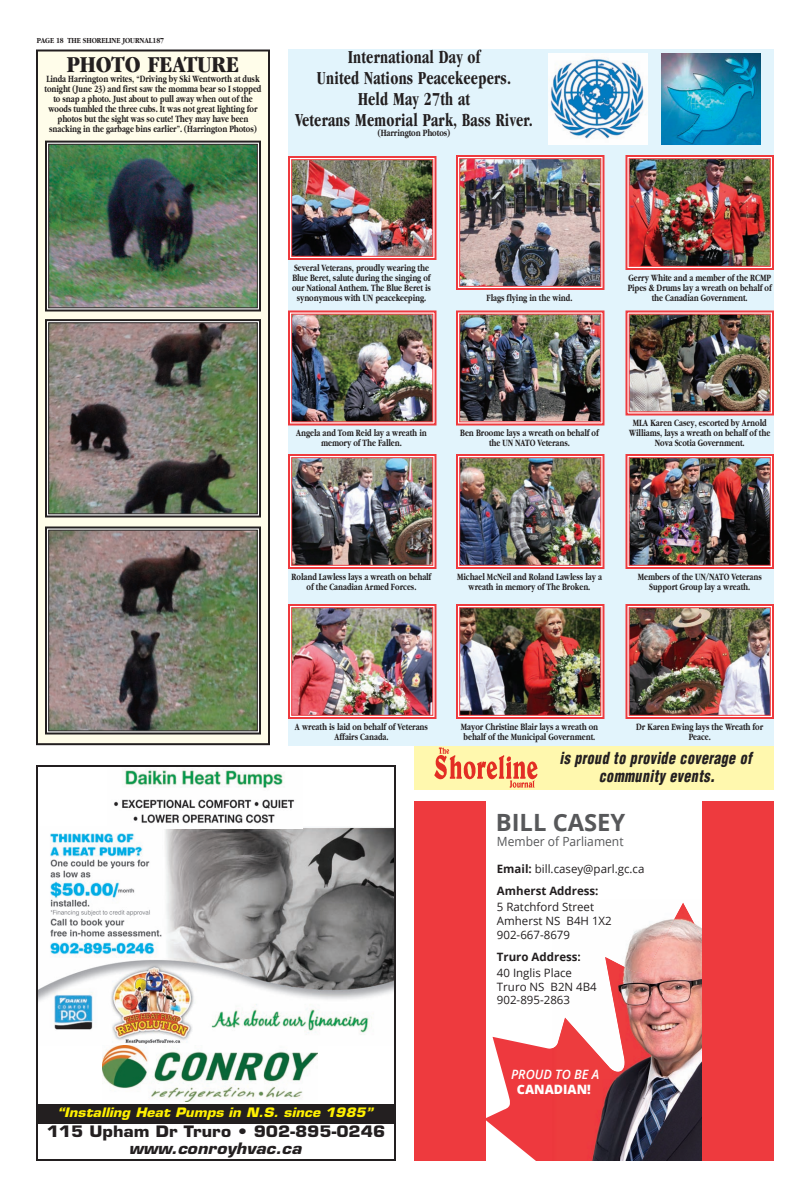
<style>
.page{position:relative;width:810px;height:1197px;background:#fff}
.page>*{position:absolute;margin:0;border:0;box-sizing:border-box;transform-origin:0 0}
.t1{font:700 23.8px "Open Sans";color:#57585a}
.t2{font:700 condensed 23.6px "Garamond";color:#231f20;scale:1.11 1}
.t3{font:700 condensed 19px/21px "Garamond";letter-spacing:.015em;color:#231f20;text-align:center;scale:.85 1}
.t4{font:italic 900 condensed 16.3px/17.4px "Helvetica";color:#231f20;text-align:center;scale:.86 1}
.t5{font:700 15.4px "Eurostile";color:#231f20;scale:1.11 1}
.t6{font:italic 700 15.4px "Eurostile";color:#231f20;scale:1.11 1}
.t7{font:italic 600 12.9px "Open Sans";color:#fff}
.t8{font:800 12.9px "Open Sans";color:#fff}
.t9{font:italic 700 12.7px "Eurostile";color:#fff101;scale:1.11 1}
.t10{font:12.7px "Open Sans";color:#57585a;scale:.95 1}
.t11{font:11.5px/13.8px "Open Sans";color:#231f20}
.t12{font:700 11.5px "Open Sans";color:#231f20}
.t13{font:700 10px/10px "Garamond";color:#231f20;text-align:center;scale:.75 1}
.t14{font:700 8px "Garamond";color:#231f20;scale:.85 1}
.s1{font-weight:700}
</style>
<div class="page">
<div style="left:414px;top:745px;width:360px;height:44px;background:#fff8ae"></div>
<div style="left:288px;top:50px;width:486px;height:696px;background:#e2f4fc"></div>
<img style="left:548px;top:54px;width:100px;height:90px">
<img style="left:662px;top:54px;width:99px;height:90px">
<div style="left:414px;top:801px;width:360px;height:360px;background:#ee3a3e"></div>
<img style="left:435px;top:747px;width:102px;height:41px">
<img style="left:39px;top:827px;width:354px;height:217px">
<img style="left:108px;top:768px;width:195px;height:61px">
<img style="left:103px;top:1046px;width:214px;height:56px">
<div style="left:36px;top:1104px;width:360px;height:19px;background:#231f20"></div>
<div style="left:36px;top:765px;width:360px;height:396px;border:2px solid #231f20"></div>
<div style="left:37px;top:50px;width:232px;height:694px;background:#fffdea"></div>
<div style="left:36px;top:50px;width:234px;height:695px;border:2px solid #231f20"></div>
<img style="left:50px;top:146px;width:206px;height:160px">
<div style="left:45px;top:141px;width:216px;height:171px;border:2px solid #231f20"></div>
<div style="left:48px;top:144px;width:210px;height:164px;border:1px solid #231f20"></div>
<img style="left:50px;top:324px;width:206px;height:188px">
<div style="left:45px;top:319px;width:216px;height:199px;border:2px solid #231f20"></div>
<div style="left:48px;top:322px;width:210px;height:192px;border:1px solid #231f20"></div>
<img style="left:50px;top:532px;width:206px;height:197px">
<div style="left:45px;top:526px;width:216px;height:209px;border:2px solid #231f20"></div>
<div style="left:48px;top:530px;width:210px;height:201px;border:1px solid #231f20"></div>
<div style="left:486px;top:801px;width:216px;height:360px;background:#fff"></div>
<svg style="left:486px;top:1036px;width:66px;height:125px;fill:#ee393e"></svg>
<img style="left:552px;top:903px;width:150px;height:258px">
<img style="left:552px;top:952px;width:28px;height:9px">
<img style="left:552px;top:968px;width:19px;height:11px">
<img style="left:552px;top:982px;width:45px;height:9px">
<img style="left:552px;top:996px;width:17px;height:8px">
<img style="left:552px;top:903px;width:42px;height:8px">
<img style="left:552px;top:916px;width:59px;height:9px">
<img style="left:552px;top:931px;width:17px;height:8px">
<img style="left:293px;top:161px;width:138px;height:94px">
<div style="left:288px;top:156px;width:148px;height:104px;border:2px solid #ee3a3e"></div>
<div style="left:291px;top:159px;width:142px;height:98px;border:1px solid #ee3a3e"></div>
<img style="left:461px;top:160px;width:138px;height:125px">
<div style="left:456px;top:155px;width:148px;height:135px;border:2px solid #ee3a3e"></div>
<div style="left:459px;top:158px;width:142px;height:129px;border:1px solid #ee3a3e"></div>
<img style="left:631px;top:160px;width:138px;height:105px">
<div style="left:626px;top:155px;width:148px;height:115px;border:2px solid #ee3a3e"></div>
<div style="left:629px;top:158px;width:142px;height:109px;border:1px solid #ee3a3e"></div>
<img style="left:293px;top:316px;width:138px;height:104px">
<div style="left:288px;top:310px;width:148px;height:116px;border:2px solid #ee3a3e"></div>
<div style="left:291px;top:314px;width:142px;height:108px;border:1px solid #ee3a3e"></div>
<img style="left:461px;top:316px;width:138px;height:104px">
<div style="left:456px;top:310px;width:148px;height:116px;border:2px solid #ee3a3e"></div>
<div style="left:459px;top:314px;width:142px;height:108px;border:1px solid #ee3a3e"></div>
<img style="left:631px;top:316px;width:138px;height:94px">
<div style="left:626px;top:310px;width:148px;height:106px;border:2px solid #ee3a3e"></div>
<div style="left:629px;top:314px;width:142px;height:98px;border:1px solid #ee3a3e"></div>
<img style="left:293px;top:459px;width:138px;height:105px">
<div style="left:288px;top:454px;width:148px;height:115px;border:2px solid #ee3a3e"></div>
<div style="left:291px;top:457px;width:142px;height:109px;border:1px solid #ee3a3e"></div>
<img style="left:461px;top:459px;width:138px;height:105px">
<div style="left:456px;top:454px;width:148px;height:115px;border:2px solid #ee3a3e"></div>
<div style="left:459px;top:457px;width:142px;height:109px;border:1px solid #ee3a3e"></div>
<img style="left:631px;top:459px;width:138px;height:105px">
<div style="left:626px;top:454px;width:148px;height:115px;border:2px solid #ee3a3e"></div>
<div style="left:629px;top:457px;width:142px;height:109px;border:1px solid #ee3a3e"></div>
<img style="left:293px;top:609px;width:138px;height:105px">
<div style="left:288px;top:604px;width:148px;height:115px;border:2px solid #ee3a3e"></div>
<div style="left:291px;top:607px;width:142px;height:109px;border:1px solid #ee3a3e"></div>
<img style="left:461px;top:609px;width:138px;height:105px">
<div style="left:456px;top:604px;width:148px;height:115px;border:2px solid #ee3a3e"></div>
<div style="left:459px;top:607px;width:142px;height:109px;border:1px solid #ee3a3e"></div>
<img style="left:631px;top:609px;width:138px;height:105px">
<div style="left:626px;top:604px;width:148px;height:115px;border:2px solid #ee3a3e"></div>
<div style="left:629px;top:607px;width:142px;height:109px;border:1px solid #ee3a3e"></div>
<p class="t14" style="left:37px;top:37px;width:151px">PAGE 18 THE SHORELINE JOURNAL187</p>
<h2 class="t2" style="left:67px;top:55px;width:157px">PHOTO FEATURE</h2>
<p class="t13" style="left:45px;top:75px;width:291px">Linda Harrington writes, “Driving by Ski Wentworth at dusk tonight (June 23) and first saw the momma bear so I stopped to snap a photo. Just about to pull away when out of the woods tumbled the three cubs. It was not great lighting for photos but the sight was so cute! They may have been snacking in the garbage bins earlier”. (Harrington Photos)</p>
<h3 class="t3" style="left:295px;top:48px;width:281px">International Day of<br>United Nations Peacekeepers.<br>Held May 27th at<br>Veterans Memorial Park, Bass River.</h3>
<p class="t13" style="left:378px;top:129px;width:98px">(Harrington Photos)</p>
<p class="t13" style="left:292px;top:263px;width:187px">Several Veterans, proudly wearing the Blue Beret, salute during the singing of our National Anthem. The Blue Beret is synonymous with UN peacekeeping.</p>
<p class="t13" style="left:487px;top:293px;width:116px">Flags flying in the wind.</p>
<p class="t13" style="left:628px;top:273px;width:194px">Gerry White and a member of the RCMP<br>Pipes &amp; Drums lay a wreath on behalf of the Canadian Government.</p>
<p class="t13" style="left:296px;top:429px;width:175px">Angela and Tom Reid lay a wreath in memory of The Fallen.</p>
<p class="t13" style="left:460px;top:429px;width:186px">Ben Broome lays a wreath on behalf of the UN NATO Veterans.</p>
<p class="t13" style="left:629px;top:419px;width:190px">MLA Karen Casey, escorted by Arnold<br>Williams, lays a wreath on behalf of the<br>Nova Scotia Government.</p>
<p class="t13" style="left:292px;top:572px;width:188px">Roland Lawless lays a wreath on behalf of the Canadian Armed Forces.</p>
<p class="t13" style="left:457px;top:572px;width:195px">Michael McNeil and Roland Lawless lay a wreath in memory of The Broken.</p>
<p class="t13" style="left:638px;top:572px;width:167px">Members of the UN/NATO Veterans<br>Support Group lay a wreath.</p>
<p class="t13" style="left:295px;top:722px;width:179px">A wreath is laid on behalf of Veterans<br>Affairs Canada.</p>
<p class="t13" style="left:461px;top:722px;width:185px;text-align:left">Mayor Christine Blair lays a wreath on behalf of the Municipal Government.</p>
<p class="t13" style="left:636px;top:722px;width:171px">Dr Karen Ewing lays the Wreath for<br>Peace.</p>
<h3 class="t4" style="left:559px;top:751px;width:229px">is proud to provide coverage of community events.</h3>
<h1 class="t1" style="left:496px;top:806px;width:131px">BILL CASEY</h1>
<p class="t10" style="left:497px;top:833px;width:135px">Member of Parliament</p>
<p class="t11" style="left:497px;top:861px;width:149px"><span class="s1">Email:</span> bill.casey@parl.gc.ca</p>
<p class="t12" style="left:497px;top:883px;width:103px">Amherst Address:</p>
<p class="t11" style="left:497px;top:900px;width:116px">5 Ratchford Street<br>Amherst NS B4H 1X2<br>902-667-8679</p>
<p class="t12" style="left:497px;top:948px;width:85px">Truro Address:</p>
<p class="t11" style="left:497px;top:965px;width:77px">40 Inglis Place<br>Truro NS<br>902-895-2863</p>
<p class="t11" style="left:551px;top:979px;width:48px">B2N 4B4</p>
<p class="t7" style="left:511px;top:1065px;width:90px">PROUD TO BE A</p>
<p class="t8" style="left:517px;top:1081px;width:76px">CANADIAN!</p>
<p class="t9" style="left:57px;top:1107px;width:288px">“Installing Heat Pumps in N.S. since 1985”</p>
<h3 class="t5" style="left:47px;top:1125px;width:307px">115 Upham Dr Truro • 902-895-0246</h3>
<h3 class="t6" style="left:129px;top:1143px;width:160px">www.conroyhvac.ca</h3>
</div>
